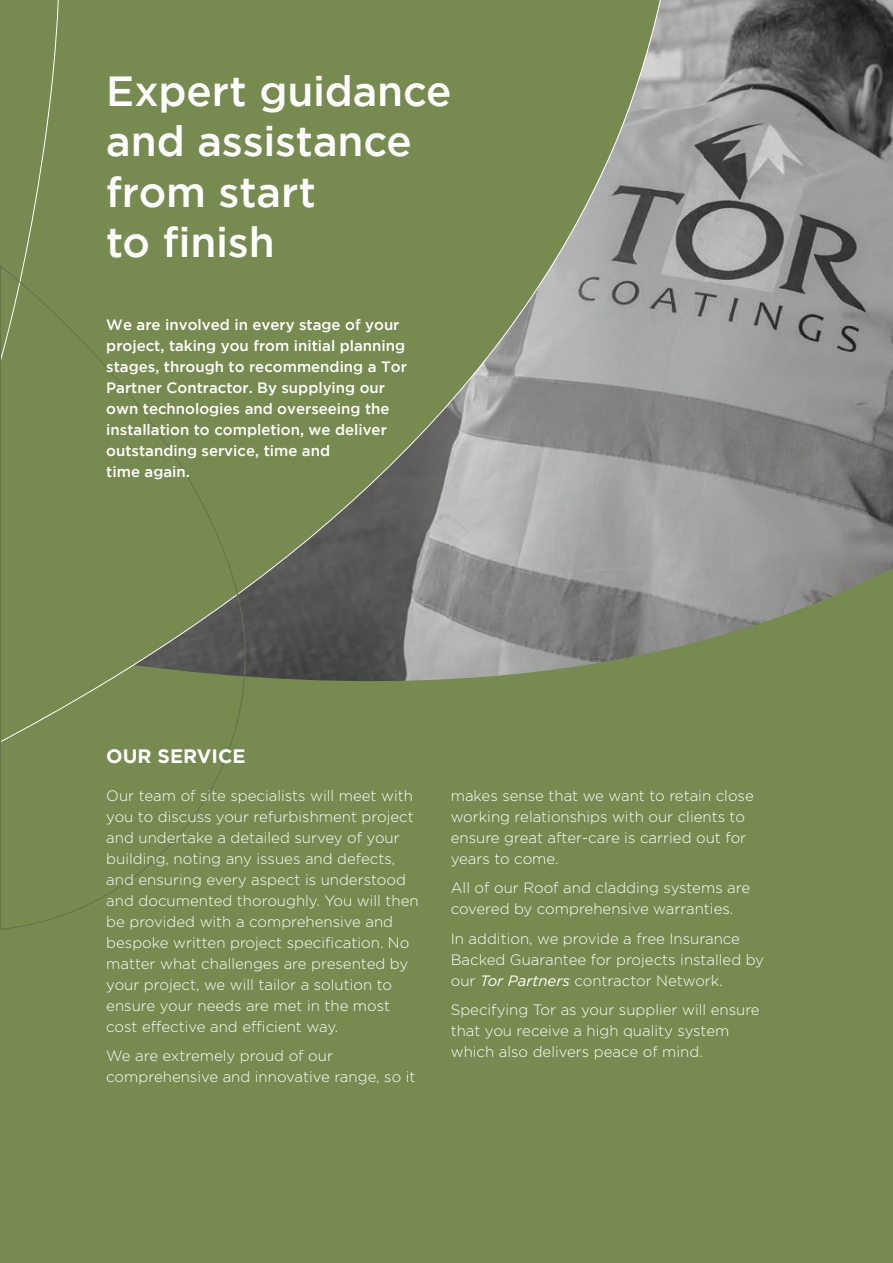
<style>
.page{position:relative;width:893px;height:1263px;background:#778a50}
.page>*{position:absolute;margin:0;border:0;box-sizing:border-box;transform-origin:0 0}
.t1{font:500 42px/50.4px "Gotham";letter-spacing:-.005em;color:#fff}
.t2{font:700 19.5px "Gotham";color:#fff}
.t3{font:300 15px/21px "Gotham";color:#fff}
.t4{font:500 15px/21px "Gotham";color:#fff}
.s1{font-weight:400;font-style:italic}
</style>
<div class="page">
<img style="left:689px;top:0;width:204px;height:644px">
<svg style="left:23px;top:0;width:666px;height:682px"></svg>
<svg style="left:0;top:264px;width:246px;height:666px"></svg>
<h1 class="t1" style="left:106px;top:65px;width:347px">Expert guidance and assistance from start<br>to finish</h1>
<p class="t4" style="left:106px;top:314px;width:302px">We are involved in every stage of your project, taking you from initial planning stages, through to recommending a Tor Partner Contractor. By supplying our own technologies and overseeing the installation to completion, we deliver outstanding service, time and<br>time again.</p>
<h2 class="t2" style="left:106px;top:744px;width:141px">OUR SERVICE</h2>
<p class="t3" style="left:106px;top:785px;width:314px">Our team of site specialists will meet with you to discuss your refurbishment project and undertake a detailed survey of your building, noting any issues and defects, and ensuring every aspect is understood and documented thoroughly. You will then be provided with a comprehensive and bespoke written project specification. No matter what challenges are presented by your project, we will tailor a solution to ensure your needs are met in the most cost effective and efficient way.</p>
<p class="t3" style="left:106px;top:1045px;width:311px">We are extremely proud of our comprehensive and innovative range, so it</p>
<p class="t3" style="left:451px;top:785px;width:305px">makes sense that we want to retain close working relationships with our clients to ensure great after-care is carried out for years to come.</p>
<p class="t3" style="left:451px;top:877px;width:301px">All of our Roof and cladding systems are covered by comprehensive warranties.</p>
<p class="t3" style="left:451px;top:928px;width:315px">In addition, we provide a free Insurance<br>Backed Guarantee for projects installed by our <span class="s1">Tor Partners</span> contractor Network.</p>
<p class="t3" style="left:451px;top:999px;width:310px">Specifying Tor as your supplier will ensure that you receive a high quality system which also delivers peace of mind.</p>
</div>
